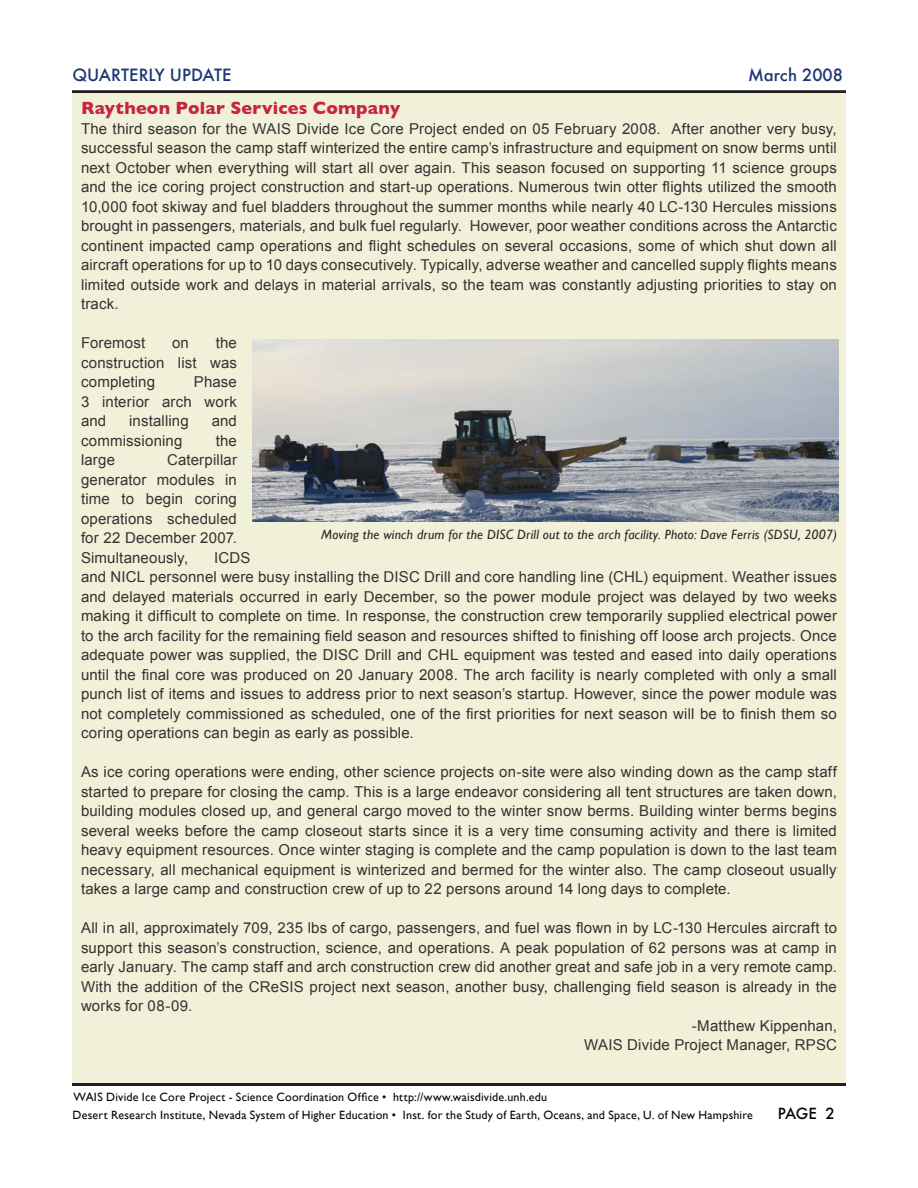
<style>
.page{position:relative;width:918px;height:1188px;background:#fff}
.page>*{position:absolute;margin:0;border:0;box-sizing:border-box;transform-origin:0 0}
.Body_Text{font:700 18px "Gill Sans";letter-spacing:.01em;color:#c8233f}
.t1{font:500 16.5px "Futura";color:#1d3574}
.Body_Text-2{font:15px/19.5px "Arial";letter-spacing:.01em;color:#333;text-align:justify}
.t2{font:500 15px "Futura";color:#080508}
.Figure_Caption{font:italic 13.5px "Gill Sans";letter-spacing:.02em;color:#282526}
.t3{font:12px/18px "Gill Sans";letter-spacing:.02em;color:#080508}
</style>
<div class="page">
<div style="left:72px;top:90px;width:774px;height:3px;border:2px solid #231f20"></div>
<div style="left:72px;top:1083px;width:774px;height:3px;border:2px solid #231f20"></div>
<div style="left:72px;top:93px;width:774px;height:990px;background:#f1f0d8"></div>
<img style="left:252px;top:339px;width:586px;height:183px">
<p class="t1" style="left:72px;top:64px;width:161px">QUARTERLY UPDATE</p>
<p class="t1" style="left:748px;top:64px;width:96px">March 2008</p>
<p class="Body_Text" style="left:81px;top:98px;width:321px">Raytheon Polar Services Company</p>
<p class="Body_Text-2" style="left:81px;top:119px;width:757px">The third season for the WAIS Divide Ice Core Project ended on 05 February 2008. After another very busy, successful season the camp staff winterized the entire camp’s infrastructure and equipment on snow berms until next October when everything will start all over again. This season focused on supporting 11 science groups and the ice coring project construction and start-up operations. Numerous twin otter flights utilized the smooth 10,000 foot skiway and fuel bladders throughout the summer months while nearly 40 LC-130 Hercules missions brought in passengers, materials, and bulk fuel regularly. However, poor weather conditions across the Antarctic continent impacted camp operations and flight schedules on several occasions, some of which shut down all aircraft operations for up to 10 days consecutively. Typically, adverse weather and cancelled supply flights means limited outside work and delays in material arrivals, so the team was constantly adjusting priorities to stay on track.</p>
<p class="Body_Text-2" style="left:81px;top:333px;width:66px">Foremost</p>
<p class="Body_Text-2" style="left:172px;top:333px;width:18px">on</p>
<p class="Body_Text-2" style="left:81px;top:333px;width:157px;text-indent:135px">the construction list was completing</p>
<p class="Body_Text-2" style="left:81px;top:372px;width:157px;text-indent:113px">Phase 3 interior arch work and</p>
<p class="Body_Text-2" style="left:129px;top:411px;width:61px">installing</p>
<p class="Body_Text-2" style="left:212px;top:411px;width:27px">and</p>
<p class="Body_Text-2" style="left:81px;top:431px;width:103px">commissioning</p>
<p class="Body_Text-2" style="left:216px;top:431px;width:23px">the</p>
<p class="Body_Text-2" style="left:81px;top:450px;width:36px">large</p>
<p class="Body_Text-2" style="left:81px;top:450px;width:158px;text-indent:86px">Caterpillar generator modules in time to begin coring operations scheduled for 22 December 2007.<br>Simultaneously,</p>
<p class="Figure_Caption" style="left:321px;top:526px;width:517px">Moving the winch drum for the DISC Drill out to the arch facility. Photo: Dave Ferris (SDSU, 2007)</p>
<p class="Body_Text-2" style="left:81px;top:548px;width:758px;text-align:left;text-indent:133px">ICDS<br>and NICL personnel were busy installing the DISC Drill and core handling line (CHL) equipment. Weather issues and delayed materials occurred in early December, so the power module project was delayed by two weeks making it difficult to complete on time. In response, the construction crew temporarily supplied electrical power to the arch facility for the remaining field season and resources shifted to finishing off loose arch projects. Once adequate power was supplied, the DISC Drill and CHL equipment was tested and eased into daily operations until the final core was produced on 20 January 2008. The arch facility is nearly completed with only a small punch list of items and issues to address prior to next season’s startup. However, since the power module was not completely commissioned as scheduled, one of the first priorities for next season will be to finish them so coring operations can begin as early as possible.</p>
<p class="Body_Text-2" style="left:81px;top:762px;width:757px">As ice coring operations were ending, other science projects on-site were also winding down as the camp staff started to prepare for closing the camp. This is a large endeavor considering all tent structures are taken down, building modules closed up, and general cargo moved to the winter snow berms. Building winter berms begins several weeks before the camp closeout starts since it is a very time consuming activity and there is limited heavy equipment resources. Once winter staging is complete and the camp population is down to the last team necessary, all mechanical equipment is winterized and bermed for the winter also. The camp closeout usually takes a large camp and construction crew of up to 22 persons around 14 long days to complete.</p>
<p class="Body_Text-2" style="left:81px;top:918px;width:758px">All in all, approximately 709, 235 lbs of cargo, passengers, and fuel was flown in by LC-130 Hercules aircraft to support this season’s construction, science, and operations. A peak population of 62 persons was at camp in early January. The camp staff and arch construction crew did another great and safe job in a very remote camp.<br>With the addition of the CReSIS project next season, another busy, challenging field season is already in the works for 08-09.</p>
<p class="Body_Text-2" style="left:692px;top:1016px;width:147px">-Matthew Kippenhan,</p>
<p class="Body_Text-2" style="left:584px;top:1035px;width:254px">WAIS Divide Project Manager, RPSC</p>
<p class="t3" style="left:73px;top:1088px;width:682px">WAIS Divide Ice Core Project - Science Coordination Office • http://www.waisdivide.unh.edu<br>Desert Research Institute, Nevada System of Higher Education • Inst. for the Study of Earth, Oceans, and Space, U. of New Hampshire</p>
<p class="t2" style="left:778px;top:1104px;width:41px">PAGE</p>
</div>
